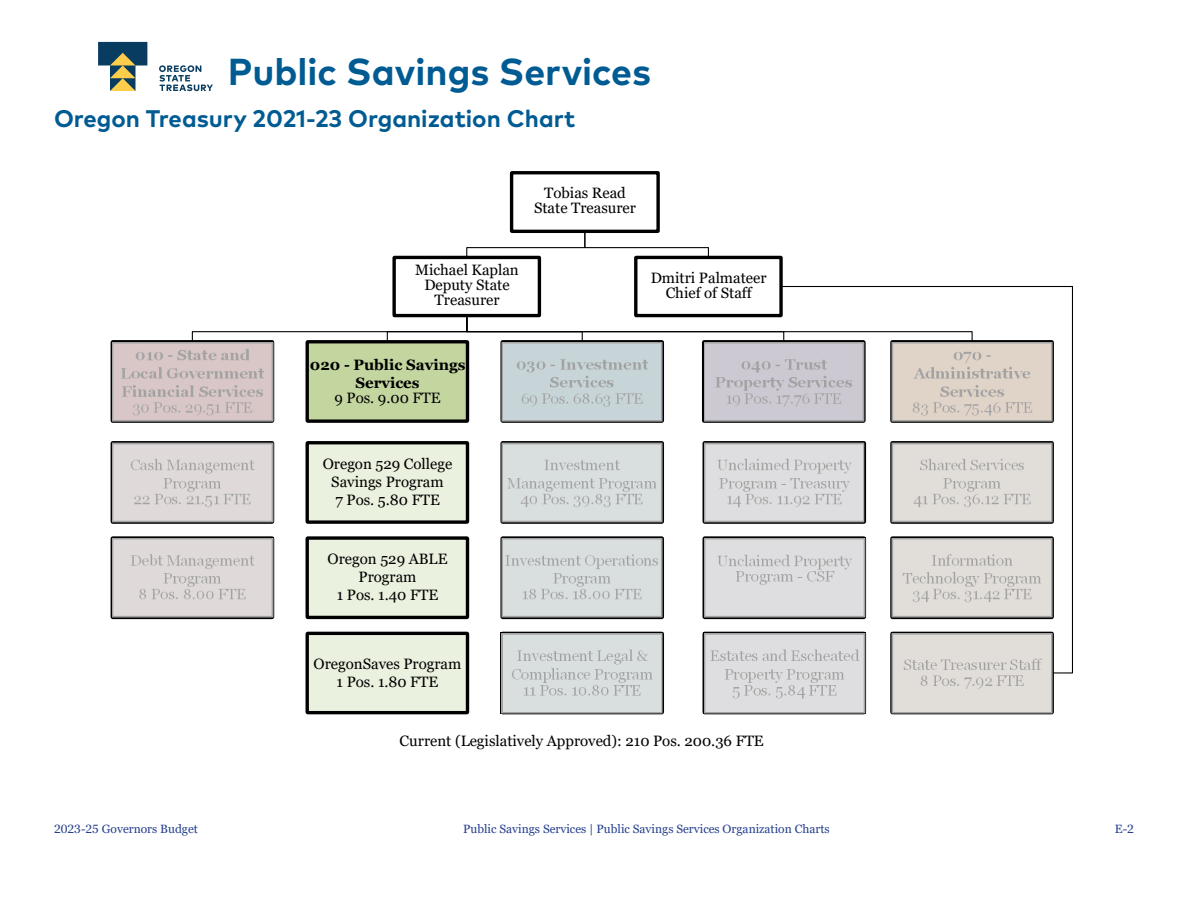
<style>
.page{position:relative;width:1188px;height:918px;background:#fff}
.page>*{position:absolute;margin:0;border:0;box-sizing:border-box;transform-origin:0 0}
.t1{font:700 37.5px "Mark Pro";color:#005b93}
.Level_3{font:700 24px "Mark Pro";color:#005b93}
.t2{font:15px/18px "Georgia";color:#000;text-align:center}
.t3{font:700 15px/18px "Georgia";color:#000;text-align:center}
.t4{font:12px "Georgia";color:#253f8e}
</style>
<div class="page">
<svg style="left:159px;top:65px;width:54px;height:26px"></svg>
<svg style="left:98px;top:42px;width:49px;height:49px"></svg>
<div style="left:510px;top:171px;width:150px;height:62px;border:3px solid #000"></div>
<div style="left:111px;top:340px;width:163px;height:83px;border:3px solid #000"></div>
<div style="left:307px;top:342px;width:160px;height:79px;background:#c4d6a0"></div>
<div style="left:306px;top:340px;width:163px;height:83px;border:3px solid #000"></div>
<div style="left:500px;top:340px;width:164px;height:83px;border:3px solid #000"></div>
<div style="left:111px;top:441px;width:163px;height:83px;border:3px solid #000"></div>
<div style="left:111px;top:536px;width:163px;height:83px;border:3px solid #000"></div>
<div style="left:307px;top:443px;width:160px;height:79px;background:#ebf1df"></div>
<div style="left:306px;top:441px;width:163px;height:83px;border:3px solid #000"></div>
<div style="left:500px;top:441px;width:164px;height:83px;border:3px solid #000"></div>
<div style="left:307px;top:538px;width:160px;height:79px;background:#ebf1df"></div>
<div style="left:306px;top:536px;width:163px;height:83px;border:3px solid #000"></div>
<div style="left:500px;top:536px;width:164px;height:83px;border:3px solid #000"></div>
<div style="left:307px;top:633px;width:160px;height:80px;background:#ebf1df"></div>
<div style="left:306px;top:632px;width:163px;height:82px;border:3px solid #000"></div>
<div style="left:500px;top:632px;width:164px;height:82px;border:3px solid #000"></div>
<div style="left:890px;top:632px;width:164px;height:82px;border:3px solid #000"></div>
<div style="left:703px;top:632px;width:163px;height:82px;border:3px solid #000"></div>
<div style="left:392px;top:256px;width:149px;height:61px;border:3px solid #000"></div>
<div style="left:634px;top:256px;width:149px;height:61px;border:3px solid #000"></div>
<svg style="left:466px;top:230px;width:244px;height:29px"></svg>
<svg style="left:780px;top:285px;width:293px;height:389px"></svg>
<svg style="left:191px;top:317px;width:782px;height:26px"></svg>
<img style="left:502px;top:341px;width:161px;height:81px">
<img style="left:502px;top:442px;width:161px;height:81px">
<img style="left:502px;top:537px;width:161px;height:81px">
<img style="left:501px;top:633px;width:161px;height:80px">
<img style="left:704px;top:341px;width:161px;height:81px">
<img style="left:704px;top:442px;width:161px;height:81px">
<img style="left:704px;top:537px;width:161px;height:81px">
<img style="left:704px;top:633px;width:161px;height:80px">
<img style="left:892px;top:341px;width:161px;height:81px">
<img style="left:892px;top:442px;width:161px;height:81px">
<img style="left:892px;top:537px;width:161px;height:81px">
<img style="left:892px;top:633px;width:161px;height:80px">
<img style="left:112px;top:341px;width:161px;height:81px">
<img style="left:112px;top:442px;width:161px;height:81px">
<img style="left:112px;top:537px;width:161px;height:81px">
<h1 class="t1" style="left:228px;top:43px;width:425px">Public Savings Services</h1>
<p class="Level_3" style="left:54px;top:100px;width:523px">Oregon Treasury 2021-23 Organization Chart</p>
<p class="t2" style="left:534px;top:186px;width:104px;line-height:15px">Tobias Read<br>State Treasurer</p>
<p class="t2" style="left:415px;top:263px;width:105px;line-height:15px">Michael Kaplan<br>Deputy State<br>Treasurer</p>
<p class="t2" style="left:651px;top:270px;width:117px;line-height:15px">Dmitri Palmateer<br>Chief of Staff</p>
<p class="t3" style="left:310px;top:356px;width:157px">020 - Public Savings<br>Services</p>
<p class="t2" style="left:334px;top:390px;width:108px">9 Pos. 9.00 FTE</p>
<p class="t2" style="left:323px;top:455px;width:131px">Oregon 529 College<br>Savings Program<br>7 Pos. 5.80 FTE</p>
<p class="t2" style="left:328px;top:550px;width:121px">Oregon 529 ABLE<br>Program<br>1 Pos. 1.40 FTE</p>
<p class="t2" style="left:314px;top:655px;width:149px">OregonSaves Program<br>1 Pos. 1.80 FTE</p>
<p class="t2" style="left:400px;top:732px;width:366px">Current (Legislatively Approved): 210 Pos. 200.36 FTE</p>
<p class="t4" style="left:54px;top:821px;width:145px">2023-25 Governors Budget</p>
<p class="t4" style="left:463px;top:821px;width:368px">Public Savings Services | Public Savings Services Organization Charts</p>
<p class="t4" style="left:1115px;top:821px;width:21px">E-2</p>
</div>
